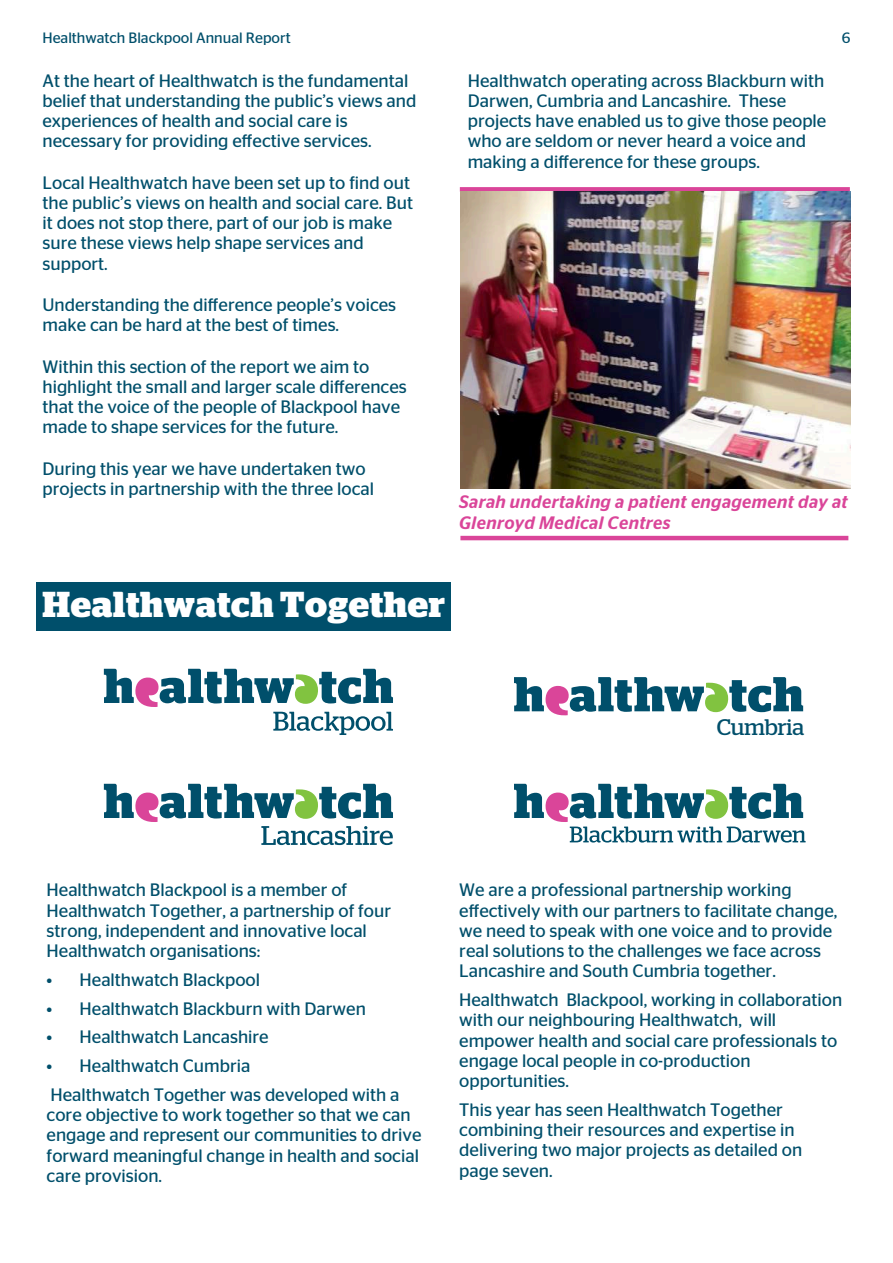
<style>
.page{position:relative;width:893px;height:1263px;background:#fff}
.page>*{position:absolute;margin:0;border:0;box-sizing:border-box;transform-origin:0 0}
.t1{font:700 36px "Stag";letter-spacing:.02em;color:#fff}
.t2{font:22.5px "Stag";color:#004f6b}
.t3{font:18px/20.2px "Stag Sans";color:#004f6b}
.t4{font:italic 500 18px/21px "Stag Sans";letter-spacing:.02em;color:#da4599}
.t5{font:15px "Stag Sans";color:#004f6b}
</style>
<div class="page">
<div style="left:460px;top:187px;width:390px;height:5px;background:#da4599"></div>
<hr style="left:460px;top:536px;width:388px;height:4px;background:#da4599">
<img style="left:460px;top:192px;width:391px;height:297px">
<svg style="left:514px;top:784px;width:292px;height:58px"></svg>
<svg style="left:104px;top:784px;width:289px;height:61px"></svg>
<svg style="left:514px;top:677px;width:289px;height:38px"></svg>
<svg style="left:104px;top:669px;width:289px;height:66px"></svg>
<div style="left:36px;top:582px;width:415px;height:48px;background:#004f6b"></div>
<p class="t5" style="left:43px;top:29px;width:250px">Healthwatch Blackpool Annual Report</p>
<p class="t5" style="left:842px;top:29px;width:10px">6</p>
<p class="t3" style="left:43px;top:70px;width:375px">At the heart of Healthwatch is the fundamental belief that understanding the public’s views and experiences of health and social care is necessary for providing effective services.</p>
<p class="t3" style="left:43px;top:172px;width:372px">Local Healthwatch have been set up to find out the public’s views on health and social care. But it does not stop there, part of our job is make sure these views help shape services and support.</p>
<p class="t3" style="left:43px;top:294px;width:355px">Understanding the difference people’s voices make can be hard at the best of times.</p>
<p class="t3" style="left:43px;top:356px;width:366px">Within this section of the report we aim to highlight the small and larger scale differences that the voice of the people of Blackpool have made to shape services for the future.</p>
<p class="t3" style="left:43px;top:458px;width:333px">During this year we have undertaken two projects in partnership with the three local</p>
<p class="t3" style="left:468px;top:70px;width:360px">Healthwatch operating across Blackburn with Darwen, Cumbria and Lancashire. These projects have enabled us to give those people who are seldom or never heard a voice and making a difference for these groups.</p>
<p class="t4" style="left:459px;top:491px;width:390px">Sarah undertaking a patient engagement day at<br>Glenroyd Medical Centres</p>
<h1 class="t1" style="left:43px;top:583px;width:404px">Healthwatch Together</h1>
<p class="t2" style="left:717px;top:714px;width:89px">Cumbria</p>
<p class="t3" style="left:47px;top:880px;width:346px">Healthwatch Blackpool is a member of Healthwatch Together, a partnership of four strong, independent and innovative local Healthwatch organisations:</p>
<p class="t3" style="left:47px;top:969px;width:215px">• Healthwatch Blackpool</p>
<p class="t3" style="left:47px;top:998px;width:321px">• Healthwatch Blackburn with Darwen</p>
<p class="t3" style="left:47px;top:1027px;width:224px">• Healthwatch Lancashire</p>
<p class="t3" style="left:47px;top:1051px;width:354px;line-height:28.8px">• Healthwatch Cumbria<br>Healthwatch Together was developed with a</p>
<p class="t3" style="left:47px;top:1104px;width:376px">core objective to work together so that we can engage and represent our communities to drive forward meaningful change in health and social care provision.</p>
<p class="t3" style="left:459px;top:880px;width:380px">We are a professional partnership working effectively with our partners to facilitate change, we need to speak with one voice and to provide real solutions to the challenges we face across Lancashire and South Cumbria together.</p>
<p class="t3" style="left:459px;top:989px;width:384px">Healthwatch Blackpool, working in collaboration with our neighbouring Healthwatch, will empower health and social care professionals to engage local people in co-production opportunities.</p>
<p class="t3" style="left:459px;top:1099px;width:345px">This year has seen Healthwatch Together combining their resources and expertise in delivering two major projects as detailed on page seven.</p>
</div>
